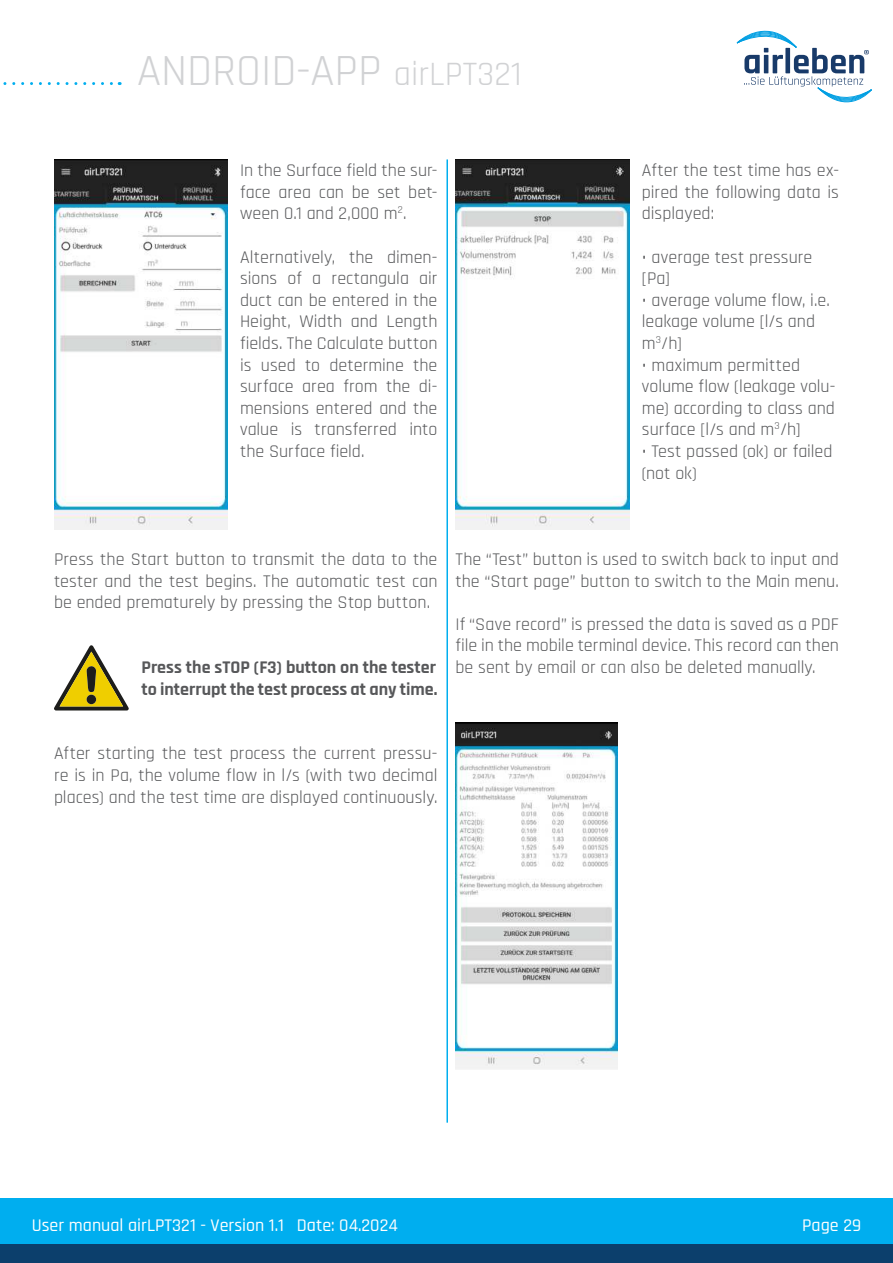
<style>
.page{position:relative;width:893px;height:1263px;background:#fff}
.page>*{position:absolute;margin:0;border:0;box-sizing:border-box;transform-origin:0 0}
.t1{font:45px "Rajdhani";color:#d1d2d4}
.t2{font:18px/21.6px "Rajdhani";color:#57585a;text-align:justify}
.t3{font:700 18px/21.6px "Rajdhani";color:#57585a}
.t4{font:500 18px "Rajdhani";color:#fff}
.s1{font-size:34.5px}
.s2{color:#00aeef}
</style>
<div class="page">
<div style="left:0;top:1243px;width:893px;height:20px;background:#0c3f6c"></div>
<div style="left:0;top:1198px;width:893px;height:45px;background:#00aeef"></div>
<svg style="left:737px;top:30px;width:135px;height:73px"></svg>
<hr style="left:446px;top:159px;width:2px;height:964px;background:#00aeef">
<svg style="left:54px;top:645px;width:75px;height:65px"></svg>
<div style="left:87px;top:695px;width:9px;height:9px;background:#1d1d1b;border-radius:50%"></div>
<img style="left:54px;top:159px;width:173px;height:370px">
<img style="left:455px;top:159px;width:174px;height:370px">
<img style="left:455px;top:723px;width:162px;height:346px">
<svg style="left:3px;top:82px;width:117px;height:3px"></svg>
<h1 class="t1" style="left:137px;top:53px;width:386px">ANDROID-APP <span class="s1">airLPT321</span></h1>
<p class="t2" style="left:240px;top:160px;width:199px">In the Surface field the sur&shy;face area can be set bet&shy;ween 0.1 and 2,000 m<sup>2</sup>.</p>
<p class="t2" style="left:240px;top:247px;width:199px">Alternatively, the dimen&shy;sions of a rectangula air duct can be entered in the Height, Width and Length fields. The Calculate button is used to determine the surface area from the di&shy;mensions entered and the value is transferred into the Surface field.</p>
<p class="t2" style="left:642px;top:160px;width:199px">After the test time has ex&shy;pired the following data is displayed:</p>
<p class="t2" style="left:642px;top:247px;width:172px">• average test pressure [Pa]</p>
<p class="t2" style="left:642px;top:290px;width:190px;text-align:left">• average volume flow, i.e. leakage volume [l/s and m<sup>3</sup>/h]</p>
<p class="t2" style="left:642px;top:355px;width:195px;text-align:left">• maximum permitted volume flow (leakage volu&shy;me) according to class and surface [l/s and m<sup>3</sup>/h]</p>
<p class="t2" style="left:642px;top:441px;width:192px">• Test passed (ok) or failed (not ok)</p>
<p class="t2" style="left:54px;top:549px;width:385px">Press the Start button to transmit the data to the tester and the test begins. The automatic test can be ended prematurely by pressing the Stop button.</p>
<p class="t3" style="left:141px;top:657px;width:297px">Press the sTOP (F3) button on the tester to interrupt the test process at any time.</p>
<p class="t2" style="left:455px;top:549px;width:385px">The “Test” button is used to switch back to input and the “Start page” button to switch to the Main menu.</p>
<p class="t2" style="left:455px;top:614px;width:385px">If “Save record” is pressed the data is saved as a PDF file in the mobile terminal device. This record can then be sent by email or can also be deleted manually.</p>
<p class="t2" style="left:54px;top:744px;width:385px">After starting the test process the current pressu&shy;re is in Pa, the volume flow in l/s (with two decimal places) and the test time are displayed continuously.</p>
<p class="t4" style="left:32px;top:1214px;width:367px">User manual airLPT321 - Version 1.1 <span class="s2">|</span> Date: 04.2024</p>
<p class="t4" style="left:802px;top:1220px;width:60px">Page 29</p>
</div>
